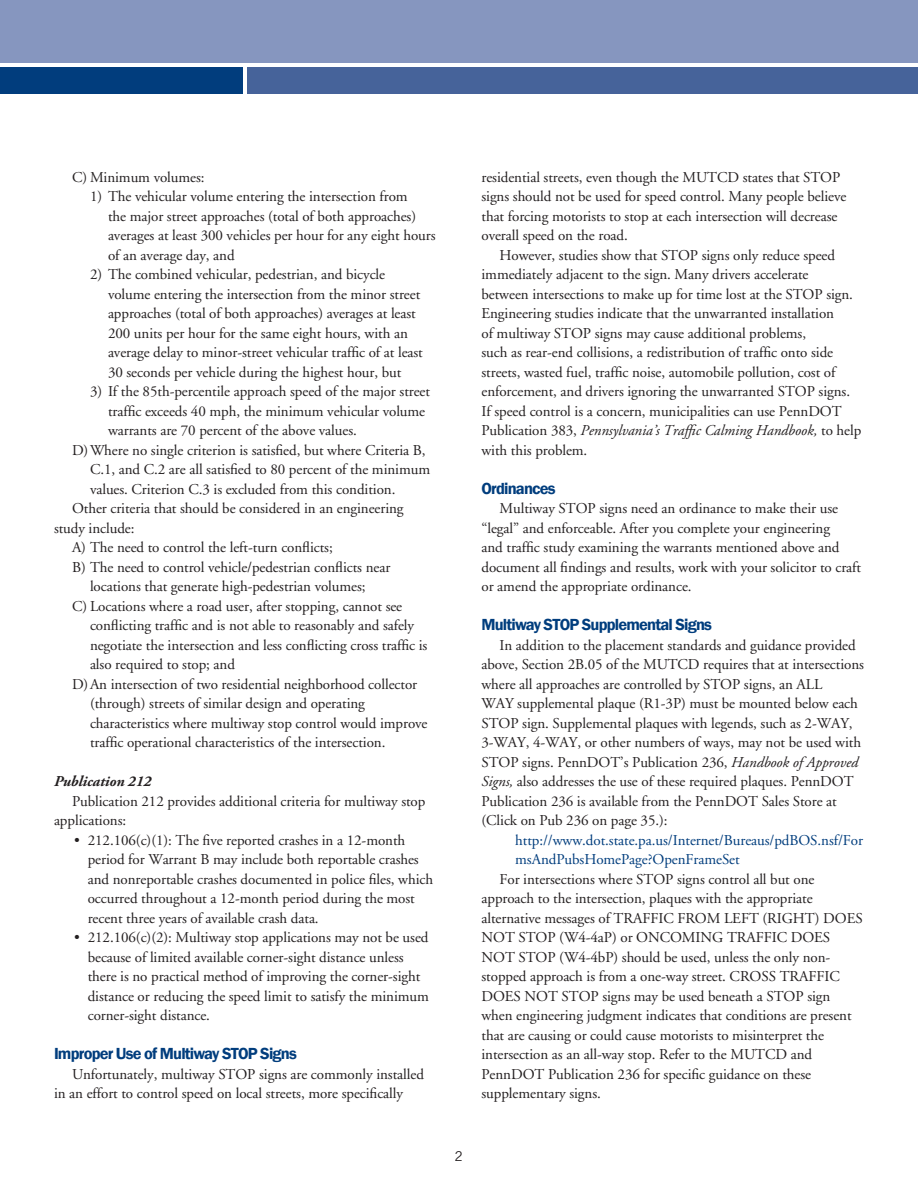
<style>
.page{position:relative;width:918px;height:1188px;background:#fff}
.page>*{position:absolute;margin:0;border:0;box-sizing:border-box;transform-origin:0 0}
.SUBHEAD{font:600 16.5px "Franklin Gothic";letter-spacing:-.05em;color:#013d7d}
._2ND_PARA{font:15px/19.5px "Adobe Garamond";letter-spacing:-.005em;color:#231f20}
.NUMBERED{font:15px/19.5px "Adobe Garamond";letter-spacing:-.005em;color:#231f20}
._1ST_PARA{font:15px/19.5px "Adobe Garamond";letter-spacing:-.005em;color:#013d7d}
.source{font:italic 700 15px "Adobe Garamond Pro";letter-spacing:-.005em;color:#231f20}
.CHART_TEXT{font:13.5px "News Gothic BT";color:#231f20}
.s1{font-style:italic}
</style>
<div class="page">
<div style="left:0;top:0;width:918px;height:63px;background:#8696bf"></div>
<div style="left:0;top:68px;width:243px;height:26px;background:#013d7d"></div>
<div style="left:248px;top:68px;width:670px;height:26px;background:#46639a"></div>
<p class="NUMBERED" style="left:72px;top:167px;width:134px">C) Minimum volumes:</p>
<p class="NUMBERED" style="left:108px;top:187px;width:329px;text-indent:-18px">1) The vehicular volume entering the intersection from<br>the major street approaches (total of both approaches) averages at least 300 vehicles per hour for any eight hours of an average day, and</p>
<p class="NUMBERED" style="left:108px;top:265px;width:316px;text-indent:-18px">2) The combined vehicular, pedestrian, and bicycle volume entering the intersection from the minor street approaches (total of both approaches) averages at least 200 units per hour for the same eight hours, with an average delay to minor-street vehicular traffic of at least 30 seconds per vehicle during the highest hour, but</p>
<p class="NUMBERED" style="left:108px;top:382px;width:324px;text-indent:-18px">3) If the 85th-percentile approach speed of the major street traffic exceeds 40 mph, the minimum vehicular volume warrants are 70 percent of the above values.</p>
<p class="NUMBERED" style="left:90px;top:440px;width:342px;text-indent:-18px">D) Where no single criterion is satisfied, but where Criteria B,<br>C.1, and C.2 are all satisfied to 80 percent of the minimum values. Criterion C.3 is excluded from this condition.</p>
<p class="_2ND_PARA" style="left:54px;top:499px;width:351px;text-indent:18px">Other criteria that should be considered in an engineering study include:</p>
<p class="NUMBERED" style="left:72px;top:538px;width:262px">A) The need to control the left-turn conflicts;</p>
<p class="NUMBERED" style="left:72px;top:557px;width:320px;text-align:center">B) The need to control vehicle/pedestrian conflicts near locations that generate high-pedestrian volumes;</p>
<p class="NUMBERED" style="left:90px;top:596px;width:339px;text-indent:-18px">C) Locations where a road user, after stopping, cannot see conflicting traffic and is not able to reasonably and safely negotiate the intersection and less conflicting cross traffic is also required to stop; and</p>
<p class="NUMBERED" style="left:90px;top:674px;width:339px;text-indent:-18px">D) An intersection of two residential neighborhood collector (through) streets of similar design and operating characteristics where multiway stop control would improve traffic operational characteristics of the intersection.</p>
<p class="source" style="left:54px;top:773px;width:99px">Publication 212</p>
<p class="_2ND_PARA" style="left:54px;top:791px;width:373px;text-indent:18px">Publication 212 provides additional criteria for multiway stop applications:</p>
<p class="_2ND_PARA" style="left:88px;top:830px;width:347px;text-indent:-14px">• 212.106(c)(1): The five reported crashes in a 12-month period for Warrant B may include both reportable crashes and nonreportable crashes documented in police files, which occurred throughout a 12-month period during the most recent three years of available crash data.</p>
<p class="_2ND_PARA" style="left:88px;top:928px;width:343px;text-indent:-14px">• 212.106(c)(2): Multiway stop applications may not be used because of limited available corner-sight distance unless there is no practical method of improving the corner-sight distance or reducing the speed limit to satisfy the minimum corner-sight distance.</p>
<p class="SUBHEAD" style="left:54px;top:1043px;width:244px">Improper Use of Multiway STOP Signs</p>
<p class="_2ND_PARA" style="left:54px;top:1064px;width:372px;text-indent:18px">Unfortunately, multiway STOP signs are commonly installed in an effort to control speed on local streets, more specifically</p>
<p class="_2ND_PARA" style="left:482px;top:167px;width:366px">residential streets, even though the MUTCD states that STOP signs should not be used for speed control. Many people believe that forcing motorists to stop at each intersection will decrease overall speed on the road.</p>
<p class="_2ND_PARA" style="left:482px;top:245px;width:381px;text-indent:18px">However, studies show that STOP signs only reduce speed immediately adjacent to the sign. Many drivers accelerate<br>between intersections to make up for time lost at the STOP sign.<br>Engineering studies indicate that the unwarranted installation<br>of multiway STOP signs may cause additional problems,<br>such as rear-end collisions, a redistribution of traffic onto side streets, wasted fuel, traffic noise, automobile pollution, cost of enforcement, and drivers ignoring the unwarranted STOP signs.<br>If speed control is a concern, municipalities can use PennDOT Publication 383, <span class="s1">Pennsylvania’s Traffic Calming Handbook,</span> to help with this problem.</p>
<p class="SUBHEAD" style="left:482px;top:478px;width:76px">Ordinances</p>
<p class="_2ND_PARA" style="left:482px;top:499px;width:381px;text-indent:18px">Multiway STOP signs need an ordinance to make their use “legal” and enforceable. After you complete your engineering<br>and traffic study examining the warrants mentioned above and document all findings and results, work with your solicitor to craft or amend the appropriate ordinance.</p>
<p class="SUBHEAD" style="left:482px;top:614px;width:232px">Multiway STOP Supplemental Signs</p>
<p class="_2ND_PARA" style="left:482px;top:635px;width:384px;text-indent:18px">In addition to the placement standards and guidance provided above, Section 2B.05 of the MUTCD requires that at intersections where all approaches are controlled by STOP signs, an ALL<br>WAY supplemental plaque (R1-3P) must be mounted below each STOP sign. Supplemental plaques with legends, such as 2-WAY, 3-WAY, 4-WAY, or other numbers of ways, may not be used with STOP signs. PennDOT’s Publication 236, <span class="s1">Handbook of Approved Signs,</span> also addresses the use of these required plaques. PennDOT Publication 236 is available from the PennDOT Sales Store at (Click on Pub 236 on page 35.):</p>
<p class="_1ST_PARA" style="left:515px;top:830px;width:349px">http://www.dot.state.pa.us/Internet/Bureaus/pdBOS.nsf/For msAndPubsHomePage?OpenFrameSet</p>
<p class="_2ND_PARA" style="left:482px;top:869px;width:383px;text-indent:18px">For intersections where STOP signs control all but one approach to the intersection, plaques with the appropriate alternative messages of TRAFFIC FROM LEFT (RIGHT) DOES NOT STOP (W4-4aP) or ONCOMING TRAFFIC DOES NOT STOP (W4-4bP) should be used, unless the only non&shy;stopped approach is from a one-way street. CROSS TRAFFIC DOES NOT STOP signs may be used beneath a STOP sign when engineering judgment indicates that conditions are present that are causing or could cause motorists to misinterpret the intersection as an all-way stop. Refer to the MUTCD and PennDOT Publication 236 for specific guidance on these supplementary signs.</p>
<p class="CHART_TEXT" style="left:455px;top:1148px;width:10px">2</p>
</div>
